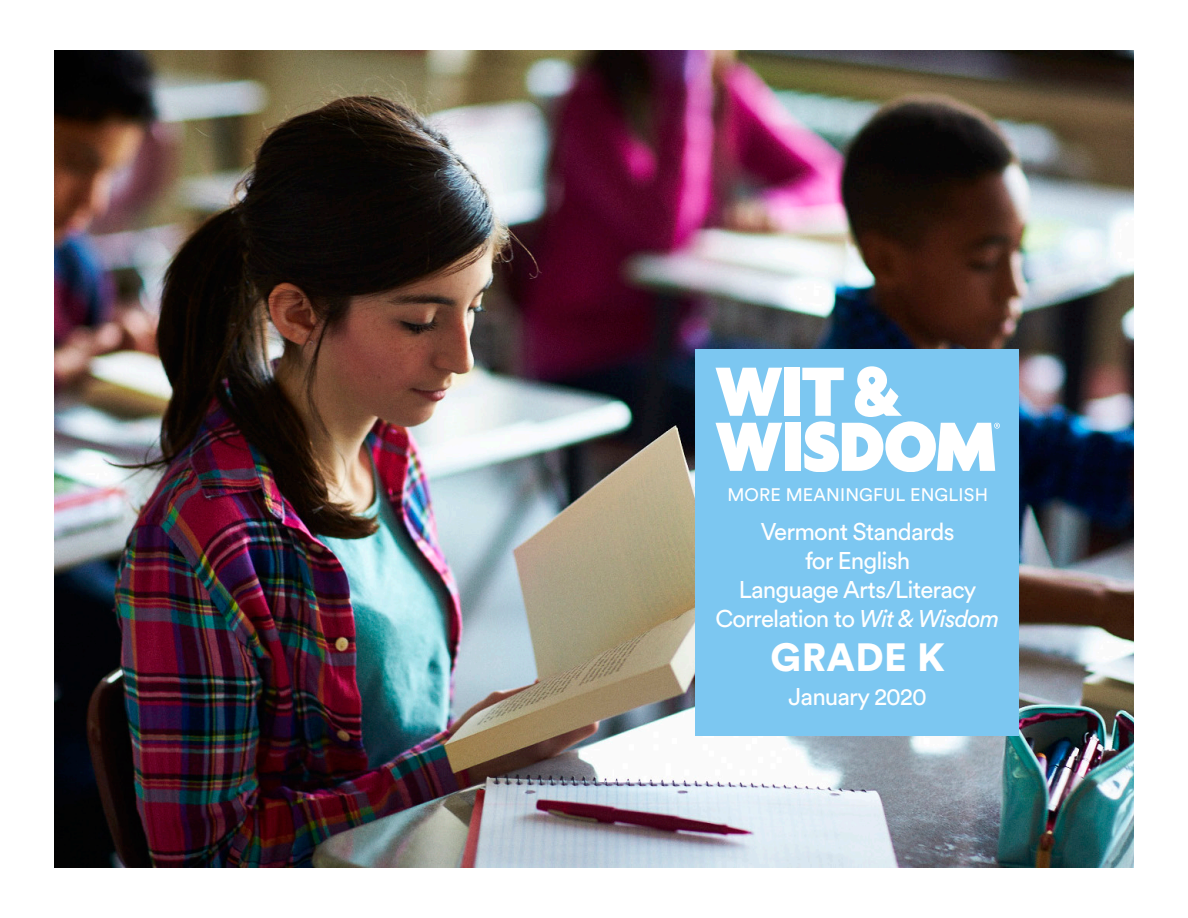
<style>
.page{position:relative;width:1188px;height:918px;background:#fff}
.page>*{position:absolute;margin:0;border:0;box-sizing:border-box;transform-origin:0 0}
.t1{font:900 39px "Circular Std";letter-spacing:.01em;color:#fff}
.t2{font:24px/28.8px "Circular Std";letter-spacing:-.035em;color:#fff;text-align:center}
.t3{font:18px "Circular Std";letter-spacing:.01em;color:#fff}
.s1{font-style:italic}
</style>
<div class="page">
<img style="left:54px;top:50px;width:1080px;height:818px">
<div style="left:695px;top:349px;width:324px;height:387px;background:#7cc7f1"></div>
<svg style="left:716px;top:368px;width:66px;height:48px"></svg>
<div style="left:784px;top:368px;width:16px;height:48px;background:#fff"></div>
<svg style="left:716px;top:423px;width:66px;height:48px"></svg>
<div style="left:785px;top:423px;width:15px;height:48px;background:#fff"></div>
<svg style="left:802px;top:366px;width:198px;height:105px"></svg>
<p class="t3" style="left:727px;top:483px;width:262px">MORE MEANINGFUL ENGLISH</p>
<p class="t2" style="left:716px;top:517px;width:286px">Vermont Standards<br>for English<br>Language Arts/Literacy<br>Correlation to <span class="s1">Wit &amp; Wisdom</span></p>
<h1 class="t1" style="left:771px;top:632px;width:176px">GRADE K</h1>
<p class="t2" style="left:789px;top:682px;width:140px">January 2020</p>
</div>
